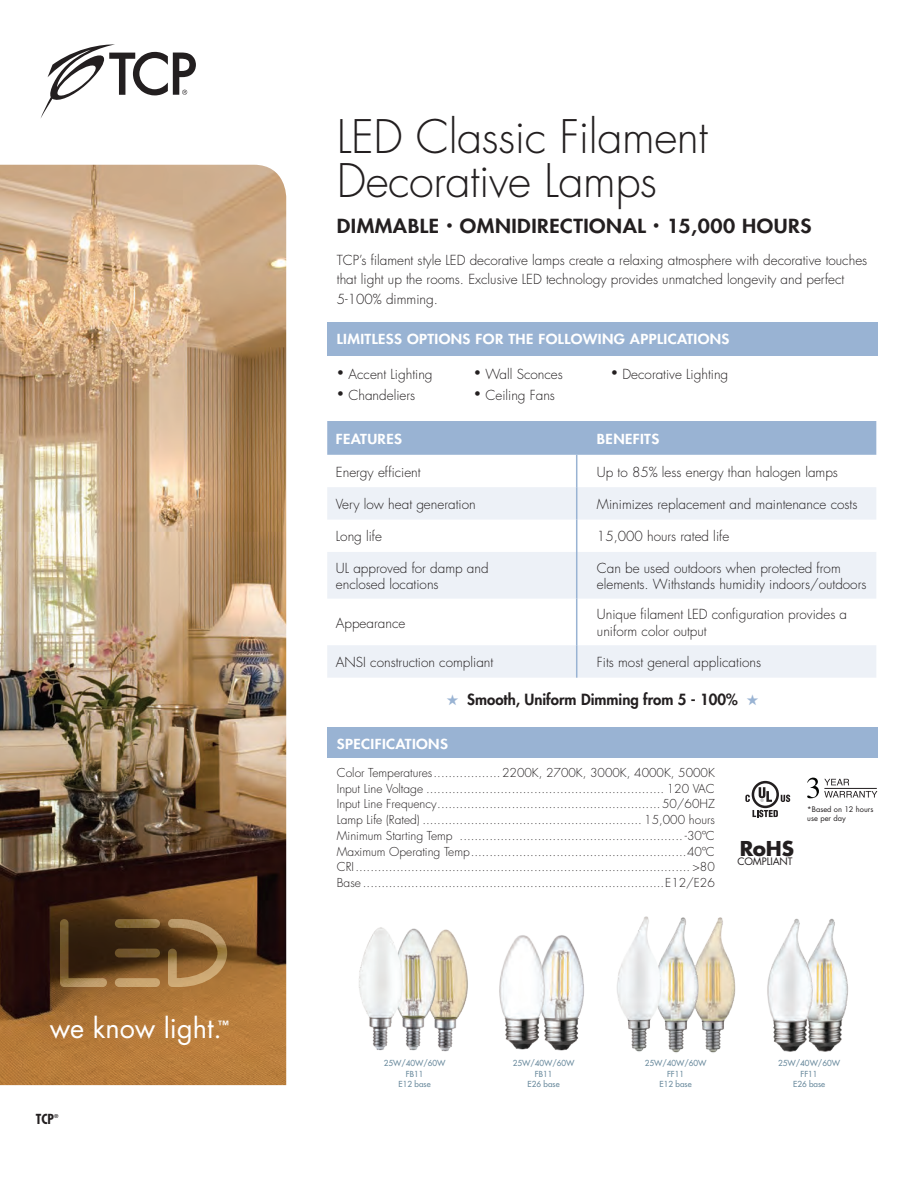
<style>
.page{position:relative;width:918px;height:1188px;background:#fff}
.page>*{position:absolute;margin:0;border:0;box-sizing:border-box;transform-origin:0 0}
.t1{font:300 45px/43.5px "Futura Std";letter-spacing:-.01em;color:#231f20}
.t2{font:27px "Futura Std";color:#fff}
.t3{font:700 19.95px "Futura Std";color:#231f20}
.t4{font:800 18.9px "Futura Std";letter-spacing:.025em;color:#231f20;scale:1.11 1}
.t5{font:800 15px "Futura Std";color:#231f20}
.t6{font:300 13.5px/16.5px "Futura Std";color:#231f20}
.t7{font:800 13.5px "Futura Std";letter-spacing:.025em;color:#fff;scale:1.11 1}
.t8{font:700 condensed 13.5px "Futura Std";color:#231f20}
.t9{font:300 12px/15.8px "Futura Std";color:#231f20}
.t10{font:800 11.1px "Futura Std";color:#fff}
.t11{font:10.05px "Futura Std";letter-spacing:-.01em;color:#231f20}
.t12{font:500 8.1px "Futura Std";color:#6b8b9e}
.t13{font:7.5px/9px "Futura Std";color:#231f20}
.t14{font:700 condensed 5.25px "Futura Std";color:#231f20}
.s1{font-size:12px}
.s2{color:#99b3d3}
</style>
<div class="page">
<svg style="left:41px;top:44px;width:155px;height:74px"></svg>
<div style="left:327px;top:322px;width:551px;height:34px;background:#99b3d3"></div>
<div style="left:327px;top:727px;width:551px;height:30px;background:#99b3d3"></div>
<svg style="left:745px;top:781px;width:45px;height:36px"></svg>
<svg style="left:807px;top:778px;width:70px;height:20px"></svg>
<img style="left:0;top:165px;width:286px;height:920px">
<svg style="left:40px;top:919px;width:67px;height:70px;background:#452e17"></svg>
<div style="left:115px;top:949px;width:45px;height:8px;background:#705229;border-radius:4px"></div>
<div style="left:115px;top:978px;width:45px;height:9px;background:#c9a571;border-radius:4px"></div>
<svg style="left:115px;top:919px;width:45px;height:9px"></svg>
<svg style="left:148px;top:919px;width:79px;height:70px;background:#8b6638"></svg>
<img style="left:700px;top:917px;width:36px;height:136px">
<img style="left:663px;top:917px;width:37px;height:136px">
<img style="left:438px;top:929px;width:30px;height:123px">
<img style="left:547px;top:935px;width:37px;height:116px">
<img style="left:499px;top:935px;width:48px;height:115px">
<img style="left:617px;top:916px;width:46px;height:136px">
<img style="left:405px;top:928px;width:33px;height:123px">
<img style="left:359px;top:927px;width:46px;height:124px">
<img style="left:817px;top:918px;width:31px;height:134px">
<img style="left:767px;top:918px;width:50px;height:134px">
<div style="left:327px;top:421px;width:549px;height:34px;background:#99b3d3"></div>
<svg style="left:327px;top:487px;width:549px;height:191px;fill:#edf1f7"></svg>
<hr style="left:576px;top:455px;width:1px;height:32px;background:#99b3d3">
<hr style="left:576px;top:487px;width:1px;height:33px;background:#99b3d3">
<hr style="left:576px;top:520px;width:1px;height:32px;background:#99b3d3">
<hr style="left:576px;top:552px;width:1px;height:47px;background:#99b3d3">
<hr style="left:576px;top:599px;width:1px;height:46px;background:#99b3d3">
<hr style="left:576px;top:645px;width:1px;height:33px;background:#99b3d3">
<p class="t2" style="left:38px;top:1010px;width:174px">we know light.</p>
<p class="t10" style="left:206px;top:1018px;width:24px">™™</p>
<p class="t2" style="left:50px;top:1010px;width:174px">we know light.</p>
<p class="t8" style="left:36px;top:1111px;width:20px">TCP</p>
<p class="t14" style="left:54px;top:1113px;width:6px">®</p>
<p class="t1" style="left:337px;top:116px;width:373px">LED Classic Filament<br>Decorative Lamps</p>
<p class="t4" style="left:337px;top:214px;width:429px">DIMMABLE <sup>•</sup> OMNIDIRECTIONAL <sup>•</sup> 15,000 HOURS</p>
<p class="t6" style="left:337px;top:251px;width:532px;line-height:19.5px">TCP’s filament style LED decorative lamps create a relaxing atmosphere with decorative touches that light up the rooms. Exclusive LED technology provides unmatched longevity and perfect<br>5-100% dimming.</p>
<p class="t7" style="left:337px;top:331px;width:355px">LIMITLESS OPTIONS FOR THE FOLLOWING APPLICATIONS</p>
<p class="t6" style="left:337px;top:366px;width:97px"><span class="s1">•</span> Accent Lighting</p>
<p class="t6" style="left:337px;top:387px;width:80px"><span class="s1">•</span> Chandeliers</p>
<p class="t6" style="left:474px;top:366px;width:91px"><span class="s1">•</span> Wall Sconces</p>
<p class="t6" style="left:474px;top:387px;width:83px"><span class="s1">•</span> Ceiling Fans</p>
<p class="t6" style="left:611px;top:366px;width:119px"><span class="s1">•</span> Decorative Lighting</p>
<p class="t7" style="left:336px;top:431px;width:61px">FEATURES</p>
<p class="t7" style="left:597px;top:431px;width:58px">BENEFITS</p>
<p class="t6" style="left:336px;top:464px;width:86px">Energy efficient</p>
<p class="t6" style="left:597px;top:464px;width:243px">Up to 85% less energy than halogen lamps</p>
<p class="t6" style="left:336px;top:496px;width:141px">Very low heat generation</p>
<p class="t6" style="left:597px;top:496px;width:262px">Minimizes replacement and maintenance costs</p>
<p class="t6" style="left:336px;top:529px;width:48px">Long life</p>
<p class="t6" style="left:597px;top:529px;width:134px">15,000 hours rated life</p>
<p class="t6" style="left:336px;top:560px;width:154px">UL approved for damp and enclosed locations</p>
<p class="t6" style="left:597px;top:560px;width:271px">Can be used outdoors when protected from elements. Withstands humidity indoors/outdoors</p>
<p class="t6" style="left:336px;top:615px;width:71px">Appearance</p>
<p class="t6" style="left:597px;top:606px;width:252px">Unique filament LED configuration provides a uniform color output</p>
<p class="t6" style="left:597px;top:654px;width:166px">Fits most general applications</p>
<p class="t5" style="left:447px;top:690px;width:313px"><span class="s2">★</span> Smooth, Uniform Dimming from 5 - 100% <span class="s2">★</span></p>
<p class="t6" style="left:336px;top:654px;width:159px">ANSI construction compliant</p>
<p class="t7" style="left:337px;top:736px;width:102px">SPECIFICATIONS</p>
<p class="t9" style="left:337px;top:765px;width:380px">Color Temperatures..................2200K, 2700K, 3000K, 4000K, 5000K<br>Input Line Voltage ................................................................ 120 VAC</p>
<p class="t9" style="left:337px;top:796px;width:380px">Input Line Frequency............................................................50/60HZ</p>
<p class="t9" style="left:337px;top:812px;width:380px">Lamp Life (Rated) ........................................................... 15,000 hours</p>
<p class="t9" style="left:337px;top:828px;width:379px">Minimum Starting Temp ............................................................ -30ºC</p>
<p class="t9" style="left:337px;top:844px;width:379px">Maximum Operating Temp..........................................................40ºC</p>
<p class="t9" style="left:337px;top:859px;width:379px">CRI.......................................................................................... &gt;80</p>
<p class="t9" style="left:337px;top:875px;width:380px">Base .................................................................................E12/E26</p>
<p class="t3" style="left:740px;top:835px;width:56px">RoHS</p>
<p class="t11" style="left:737px;top:855px;width:57px">COMPLIANT</p>
<p class="t13" style="left:807px;top:805px;width:68px">*Based on 12 hours use per day</p>
<p class="t12" style="left:384px;top:1058px;width:63px">25W/40W/60W</p>
<p class="t12" style="left:513px;top:1058px;width:63px">25W/40W/60W</p>
<p class="t12" style="left:645px;top:1058px;width:63px">25W/40W/60W</p>
<p class="t12" style="left:778px;top:1058px;width:63px">25W/40W/60W</p>
<p class="t12" style="left:406px;top:1069px;width:19px">FB11</p>
<p class="t12" style="left:535px;top:1069px;width:19px">FB11</p>
<p class="t12" style="left:667px;top:1069px;width:19px">FF11</p>
<p class="t12" style="left:801px;top:1069px;width:19px">FF11</p>
<p class="t12" style="left:399px;top:1079px;width:33px">E12 base</p>
<p class="t12" style="left:528px;top:1079px;width:33px">E26 base</p>
<p class="t12" style="left:660px;top:1079px;width:33px">E12 base</p>
<p class="t12" style="left:793px;top:1079px;width:33px">E26 base</p>
</div>
